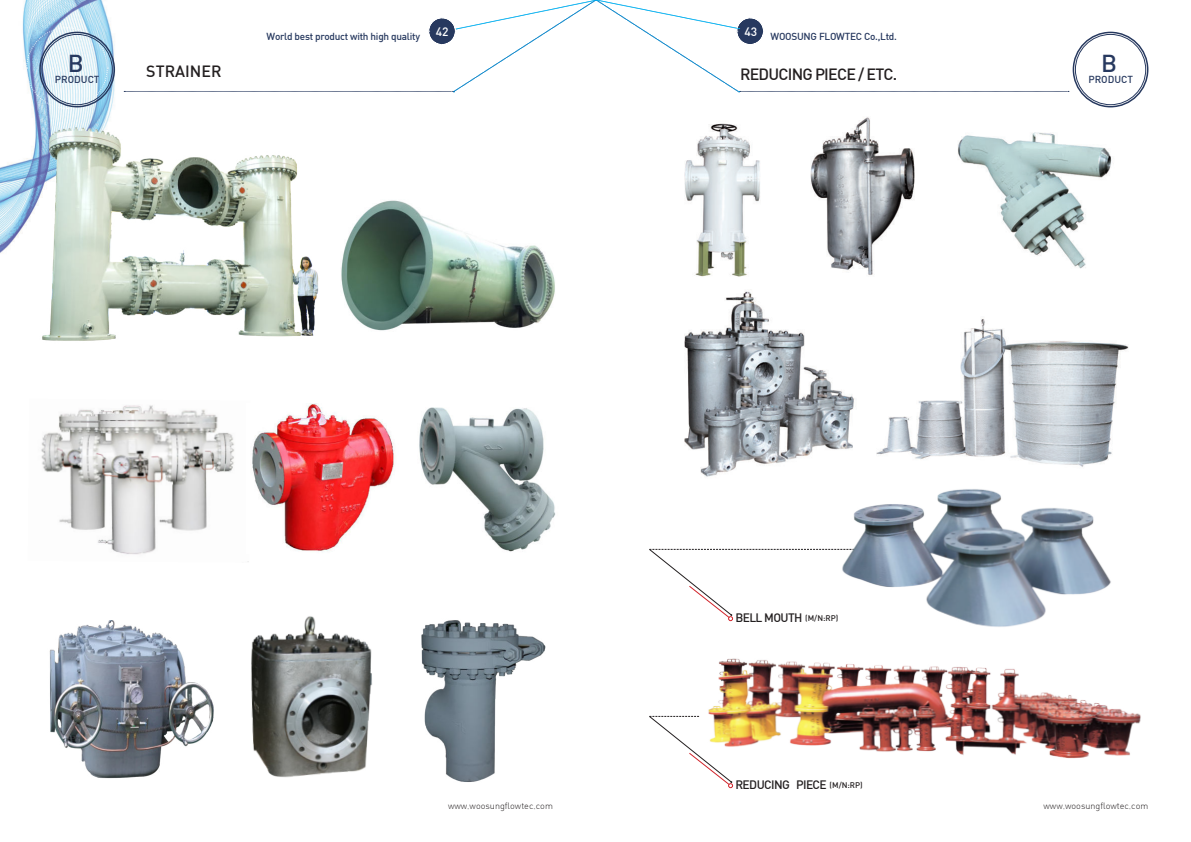
<style>
.page{position:relative;width:1191px;height:842px;background:#fff}
.page>*{position:absolute;margin:0;border:0;box-sizing:border-box;transform-origin:0 0}
.t1{font:24px "DINM Medium";color:#27395f}
.t2{font:16px "DINM Medium";letter-spacing:-.05em;color:#231f20}
.t3{font:16px "DINM Medium";color:#231f20}
.t4{font:12px "DINM Medium";letter-spacing:-.05em;color:#231f20}
.t5{font:12px "DINM Medium";color:#fff}
.t6{font:10px "DINM Medium";letter-spacing:-.025em;color:#27395f}
.t7{font:10px "DINM Medium";color:#27395f}
.t8{font:9px "Dinlig";color:#231f20}
.s1{font-size:8px}
</style>
<div class="page">
<img style="left:0;top:0;width:124px;height:253px">
<svg style="left:26px;top:27px;width:82px;height:82px"></svg>
<div style="left:39px;top:32px;width:76px;height:75px;border:2px solid #27395f;border-radius:50%"></div>
<div style="left:42px;top:34px;width:71px;height:71px;border:1px solid #27395f;border-radius:50%"></div>
<svg style="left:124px;top:0;width:1021px;height:108px"></svg>
<img style="left:684px;top:291px;width:171px;height:186px">
<img style="left:958px;top:132px;width:154px;height:137px">
<img style="left:876px;top:319px;width:252px;height:148px">
<img style="left:41px;top:405px;width:208px;height:157px">
<img style="left:49px;top:620px;width:165px;height:159px">
<img style="left:251px;top:616px;width:121px;height:162px">
<img style="left:246px;top:403px;width:149px;height:151px">
<img style="left:341px;top:200px;width:214px;height:131px">
<img style="left:421px;top:620px;width:124px;height:162px">
<img style="left:419px;top:407px;width:137px;height:145px">
<img style="left:39px;top:120px;width:280px;height:221px">
<img style="left:680px;top:658px;width:461px;height:101px">
<svg style="left:649px;top:716px;width:84px;height:72px"></svg>
<svg style="left:649px;top:549px;width:186px;height:72px"></svg>
<img style="left:835px;top:489px;width:276px;height:138px">
<img style="left:684px;top:123px;width:76px;height:154px">
<img style="left:810px;top:117px;width:105px;height:158px">
<h1 class="t1" style="left:68px;top:52px;width:17px">B</h1>
<p class="t7" style="left:55px;top:75px;width:46px">PRODUCT</p>
<p class="t6" style="left:266px;top:32px;width:155px">World best product with high quality</p>
<p class="t5" style="left:436px;top:26px;width:14px">42</p>
<p class="t5" style="left:744px;top:26px;width:14px">43</p>
<p class="t6" style="left:770px;top:32px;width:128px">WOOSUNG FLOWTEC Co.,Ltd.</p>
<h2 class="t3" style="left:146px;top:64px;width:77px">STRAINER</h2>
<h2 class="t2" style="left:740px;top:67px;width:159px">REDUCING PIECE / ETC.</h2>
<h1 class="t1" style="left:1101px;top:52px;width:17px">B</h1>
<p class="t7" style="left:1088px;top:75px;width:46px">PRODUCT</p>
<p class="t4" style="left:735px;top:612px;width:104px">BELL MOUTH <span class="s1">(M/N:RP)</span></p>
<p class="t4" style="left:735px;top:779px;width:129px">REDUCING PIECE <span class="s1">(M/N:RP)</span></p>
<p class="t8" style="left:448px;top:801px;width:106px">www.woosungflowtec.com</p>
<p class="t8" style="left:1043px;top:801px;width:106px">www.woosungflowtec.com</p>
</div>
